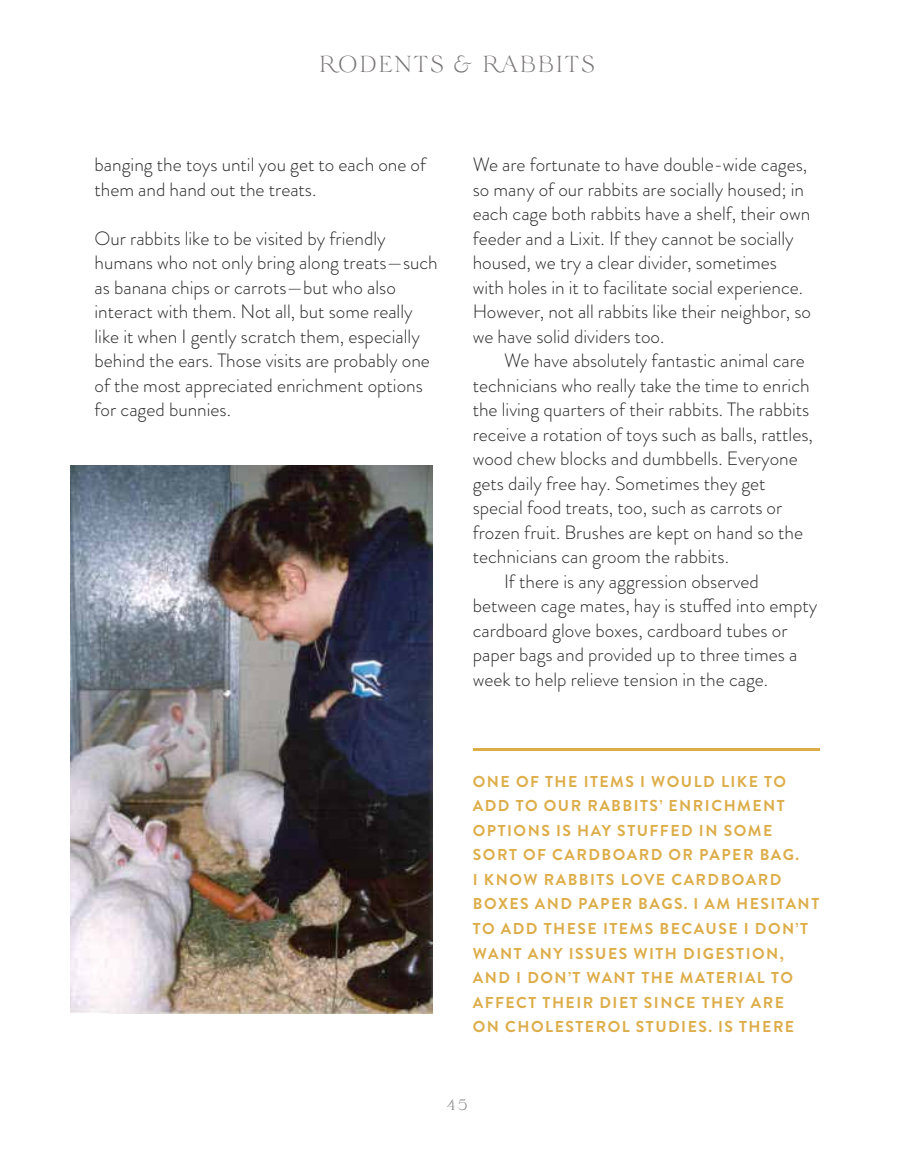
<style>
.page{position:relative;width:914px;height:1166px;background:#fff}
.page>*{position:absolute;margin:0;border:0;box-sizing:border-box;transform-origin:0 0}
.t1{font:300 24.5px "Velour";letter-spacing:.05em;color:#797576}
.t2{font:300 19.25px/24.5px "Brandon Grotesque";color:#272729}
.t3{font:700 15.75px/24.5px "Brandon Grotesque";letter-spacing:.095em;color:#ddad49}
.t4{font:300 15.75px "Velour";color:#797576}
</style>
<div class="page">
<img style="left:71px;top:465px;width:361px;height:548px">
<hr style="left:472px;top:748px;width:347px;height:2px;background:#ddad49">
<p class="t1" style="left:319px;top:50px;width:278px">RODENTS &amp; RABBITS</p>
<p class="t2" style="left:94px;top:152px;width:333px">banging the toys until you get to each one of them and hand out the treats.</p>
<p class="t2" style="left:94px;top:226px;width:345px">Our rabbits like to be visited by friendly humans who not only bring along treats—such as banana chips or carrots—but who also interact with them. Not all, but some really like it when I gently scratch them, especially behind the ears. Those visits are probably one of the most appreciated enrichment options for caged bunnies.</p>
<p class="t2" style="left:472px;top:152px;width:340px">We are fortunate to have double-wide cages, so many of our rabbits are socially housed; in each cage both rabbits have a shelf, their own feeder and a Lixit. If they cannot be socially housed, we try a clear divider, sometimes with holes in it to facilitate social experience.<br>However, not all rabbits like their neighbor, so we have solid dividers too.</p>
<p class="t2" style="left:504px;top:348px;width:302px">We have absolutely fantastic animal care</p>
<p class="t2" style="left:472px;top:373px;width:338px">technicians who really take the time to enrich</p>
<p class="t2" style="left:472px;top:397px;width:338px">the living quarters of their rabbits. The rabbits</p>
<p class="t2" style="left:472px;top:422px;width:341px">receive a rotation of toys such as balls, rattles,</p>
<p class="t2" style="left:472px;top:446px;width:326px">wood chew blocks and dumbbells. Everyone</p>
<p class="t2" style="left:472px;top:471px;width:294px">gets daily free hay. Sometimes they get</p>
<p class="t2" style="left:472px;top:495px;width:311px">special food treats, too, such as carrots or</p>
<p class="t2" style="left:472px;top:520px;width:332px">frozen fruit. Brushes are kept on hand so the</p>
<p class="t2" style="left:472px;top:544px;width:258px">technicians can groom the rabbits.</p>
<p class="t2" style="left:504px;top:569px;width:256px">If there is any aggression observed</p>
<p class="t2" style="left:472px;top:593px;width:346px">between cage mates, hay is stuffed into empty</p>
<p class="t2" style="left:472px;top:618px;width:316px">cardboard glove boxes, cardboard tubes or</p>
<p class="t2" style="left:472px;top:642px;width:326px">paper bags and provided up to three times a</p>
<p class="t2" style="left:472px;top:667px;width:297px">week to help relieve tension in the cage.</p>
<p class="t3" style="left:473px;top:769px;width:348px">ONE OF THE ITEMS I WOULD LIKE TO<br>ADD TO OUR RABBITS’ ENRICHMENT<br>OPTIONS IS HAY STUFFED IN SOME<br>SORT OF CARDBOARD OR PAPER BAG.<br>I KNOW RABBITS LOVE CARDBOARD<br>BOXES AND PAPER BAGS. I AM HESITANT<br>TO ADD THESE ITEMS BECAUSE I DON’T<br>WANT ANY ISSUES WITH DIGESTION,<br>AND I DON’T WANT THE MATERIAL TO<br>AFFECT THEIR DIET SINCE THEY ARE<br>ON CHOLESTEROL STUDIES. IS THERE</p>
<p class="t4" style="left:446px;top:1096px;width:23px">45</p>
</div>
